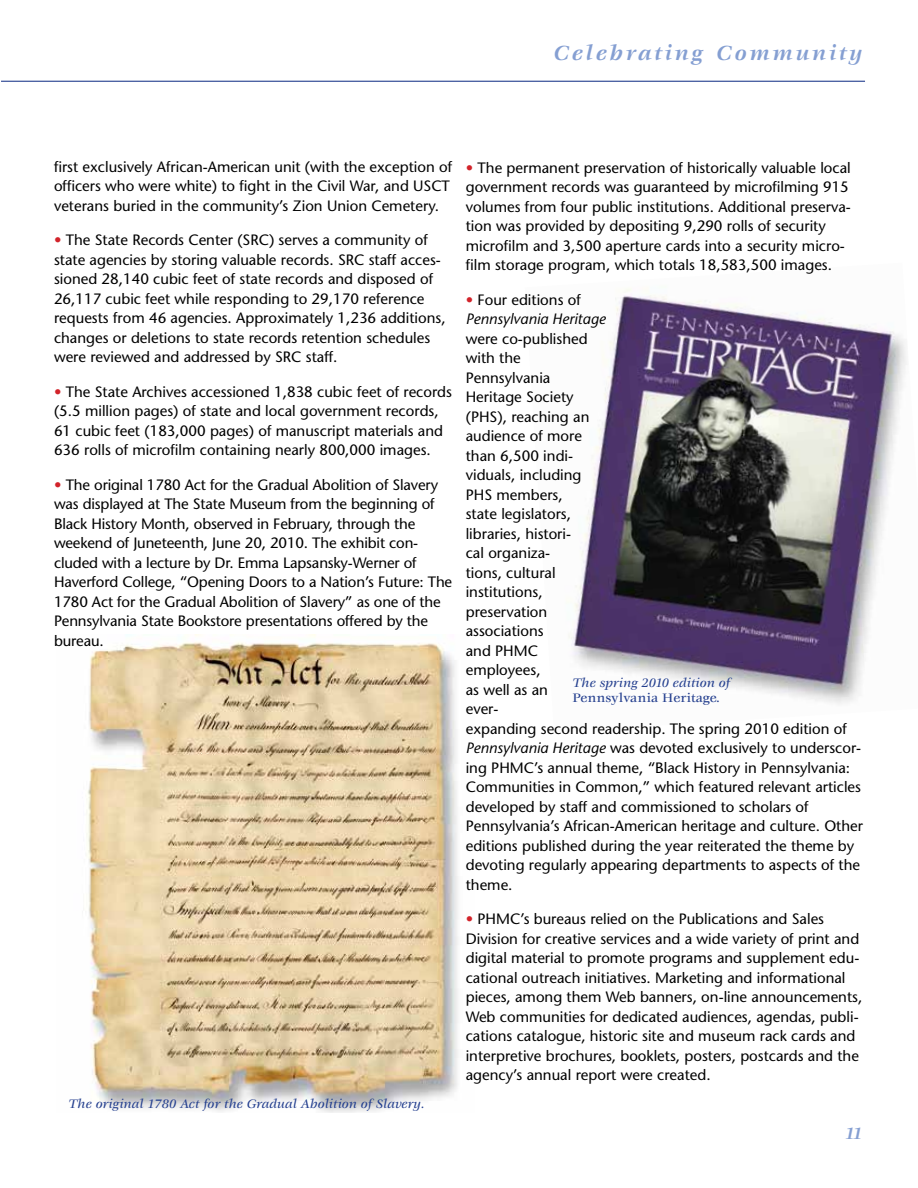
<style>
.page{position:relative;width:918px;height:1188px;background:#fff}
.page>*{position:absolute;margin:0;border:0;box-sizing:border-box;transform-origin:0 0}
.t1{font:italic 700 22.5px "Veljovic";letter-spacing:.13em;color:#859fd2}
.t2{font:italic 700 18px "Veljovic";color:#859fd2}
.t3{font:15px/19.5px "Stone Sans";color:#000}
.t4{font:italic 15px/19.5px "Stone Sans";color:#000}
.t5{font:italic 500 13.5px "Veljovic";color:#25408f}
.t6{font:500 13.5px "Veljovic";color:#25408f}
.s1{font-family:"Stone Serif";color:#d2232a}
.s2{font-family:"Stone Serif";font-style:normal;color:#d2232a}
.s3{font-style:normal}
.s4{font-style:italic}
</style>
<div class="page">
<img style="left:87px;top:634px;width:371px;height:479px">
<hr style="left:1px;top:81px;width:864px;height:1px;background:#25408f">
<img style="left:568px;top:288px;width:339px;height:416px">
<h1 class="t1" style="left:554px;top:41px;width:310px">Celebrating Community</h1>
<p class="t3" style="left:54px;top:157px;width:400px">first exclusively African-American unit (with the exception of officers who were white) to fight in the Civil War, and USCT veterans buried in the community’s Zion Union Cemetery.</p>
<p class="t3" style="left:54px;top:230px;width:393px"><span class="s1">•</span> The State Records Center (SRC) serves a community of state agencies by storing valuable records. SRC staff acces&shy;sioned 28,140 cubic feet of state records and disposed of 26,117 cubic feet while responding to 29,170 reference requests from 46 agencies. Approximately 1,236 additions, changes or deletions to state records retention schedules were reviewed and addressed by SRC staff.</p>
<p class="t3" style="left:54px;top:382px;width:400px"><span class="s1">•</span> The State Archives accessioned 1,838 cubic feet of records (5.5 million pages) of state and local government records, 61 cubic feet (183,000 pages) of manuscript materials and 636 rolls of microfilm containing nearly 800,000 images.</p>
<p class="t3" style="left:54px;top:475px;width:400px"><span class="s1">•</span> The original 1780 Act for the Gradual Abolition of Slavery was displayed at The State Museum from the beginning of Black History Month, observed in February, through the weekend of Juneteenth, June 20, 2010. The exhibit con&shy;cluded with a lecture by Dr. Emma Lapsansky-Werner of Haverford College, “Opening Doors to a Nation’s Future: The 1780 Act for the Gradual Abolition of Slavery” as one of the Pennsylvania State Bookstore presentations offered by the bureau.</p>
<p class="t5" style="left:69px;top:1096px;width:358px">The original 1780 Act for the Gradual Abolition of Slavery.</p>
<p class="t3" style="left:466px;top:158px;width:387px"><span class="s1">•</span> The permanent preservation of historically valuable local government records was guaranteed by microfilming 915 volumes from four public institutions. Additional preserva&shy;tion was provided by depositing 9,290 rolls of security microfilm and 3,500 aperture cards into a security micro&shy;film storage program, which totals 18,583,500 images.</p>
<p class="t4" style="left:466px;top:290px;width:141px"><span class="s2">•</span> <span class="s3">Four editions of<br></span>Pennsylvania Heritage</p>
<p class="t3" style="left:466px;top:329px;width:399px">were co-published<br>with the<br>Pennsylvania<br>Heritage Society<br>(PHS), reaching an<br>audience of more<br>than 6,500 indi-<br>viduals, including<br>PHS members,<br>state legislators,<br>libraries, histori-<br>cal organiza-<br>tions, cultural<br>institutions,<br>preservation<br>associations<br>and PHMC<br>employees,<br>as well as an<br>ever-<br>expanding second readership. The spring 2010 edition of<br><span class="s4">Pennsylvania Heritage</span> was devoted exclusively to underscor&shy;ing PHMC’s annual theme, “Black History in Pennsylvania:<br>Communities in Common,” which featured relevant articles developed by staff and commissioned to scholars of<br>Pennsylvania’s African-American heritage and culture. Other editions published during the year reiterated the theme by devoting regularly appearing departments to aspects of the theme.</p>
<p class="t3" style="left:466px;top:909px;width:398px"><span class="s1">•</span> PHMC’s bureaus relied on the Publications and Sales Division for creative services and a wide variety of print and digital material to promote programs and supplement edu&shy;cational outreach initiatives. Marketing and informational pieces, among them Web banners, on-line announcements, Web communities for dedicated audiences, agendas, publi&shy;cations catalogue, historic site and museum rack cards and interpretive brochures, booklets, posters, postcards and the agency’s annual report were created.</p>
<p class="t5" style="left:573px;top:676px;width:159px">The spring 2010 edition of</p>
<p class="t6" style="left:573px;top:691px;width:149px">Pennsylvania Heritage.</p>
<p class="t2" style="left:845px;top:1123px;width:19px">11</p>
</div>
